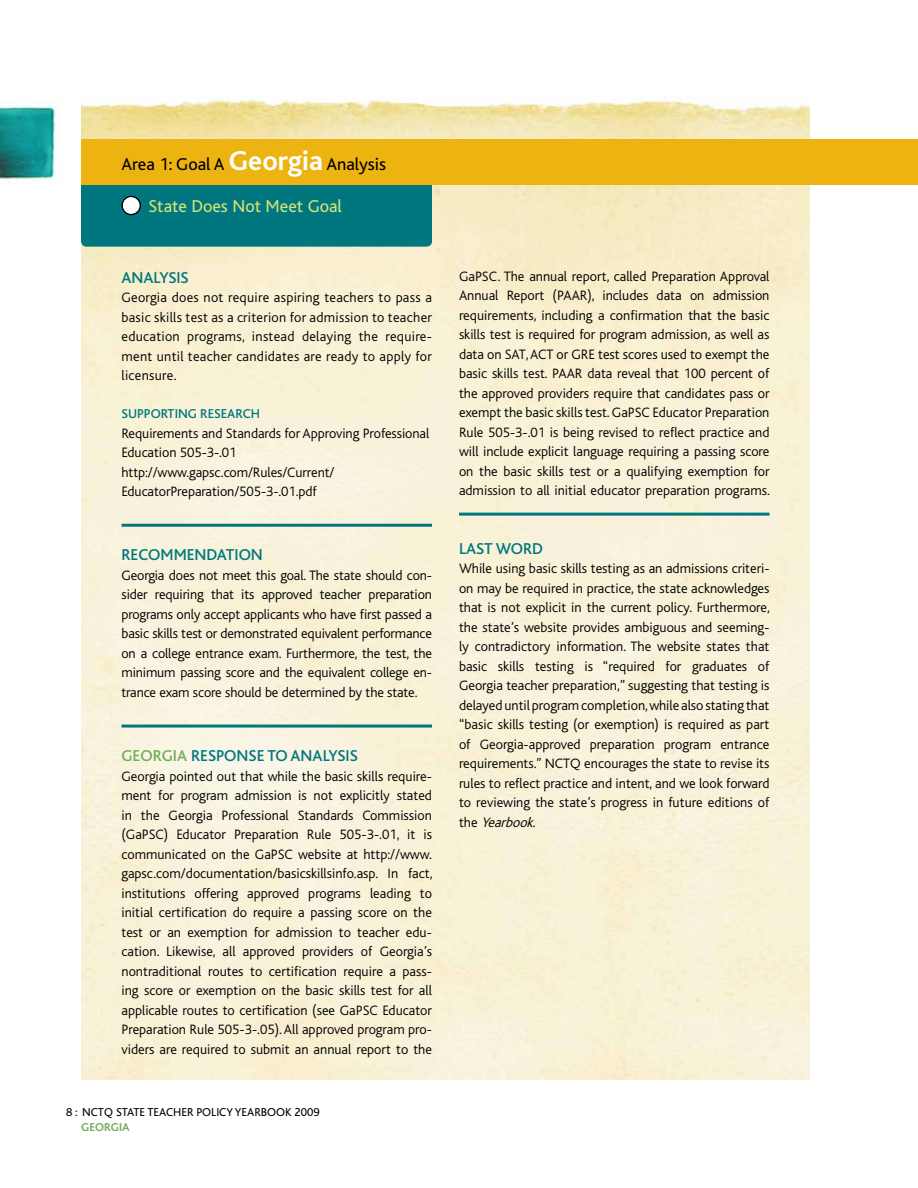
<style>
.page{position:relative;width:918px;height:1188px;background:#fff}
.page>*{position:absolute;margin:0;border:0;box-sizing:border-box;transform-origin:0 0}
.t1{font:18px "Bliss";color:#000}
.t2{font:18px "Bliss";color:#d3e278}
.t3{font:500 16.5px "Bliss";color:#00777e}
.t4{font:300 14.25px/19.5px "Bliss";letter-spacing:-.005em;color:#000;text-align:justify}
.t5{font:500 13.5px "Bliss";color:#00777e}
.t6{font:12px "Bliss";color:#000}
.t7{font:700 12px "Bliss";color:#71ae5b}
.s1{font-weight:700;font-size:28.5px;color:#fff}
.s2{color:#71ae5b}
.s3{font-style:italic}
</style>
<div class="page">
<img style="left:0;top:100px;width:59px;height:81px">
<img style="left:81px;top:98px;width:729px;height:982px">
<hr style="left:459px;top:513px;width:311px;height:3px;background:#00777e">
<hr style="left:122px;top:524px;width:310px;height:3px;background:#00777e">
<hr style="left:122px;top:725px;width:310px;height:3px;background:#00777e">
<div style="left:81px;top:159px;width:351px;height:88px;background:#00777e;border-radius:5px"></div>
<div style="left:81px;top:140px;width:837px;height:45px;background:#edb310"></div>
<div style="left:121px;top:196px;width:20px;height:19px;border:3px solid #000;border-radius:50%"></div>
<svg style="left:123px;top:197px;width:6px;height:17px"></svg>
<div style="left:123px;top:197px;width:17px;height:17px;background:#fff;border-radius:50%"></div>
<p class="t1" style="left:122px;top:155px;width:266px">AREA 1: GOAL A <span class="s1">Georgia</span> ANALYSIS</p>
<p class="t2" style="left:149px;top:197px;width:195px">STATE DOES NOT MEET GOAL</p>
<p class="t3" style="left:122px;top:269px;width:69px">ANALYSIS</p>
<p class="t4" style="left:122px;top:288px;width:312px">Georgia does not require aspiring teachers to pass a basic skills test as a criterion for admission to teacher education programs, instead delaying the require&shy;ment until teacher candidates are ready to apply for licensure.</p>
<p class="t5" style="left:122px;top:407px;width:140px">SUPPORTING RESEARCH</p>
<p class="t4" style="left:122px;top:424px;width:309px;text-align:left">Requirements and Standards for Approving Professional Education 505-3-.01 http://www.gapsc.com/Rules/Current/ EducatorPreparation/505-3-.01.pdf</p>
<p class="t3" style="left:122px;top:546px;width:143px">RECOMMENDATION</p>
<p class="t4" style="left:122px;top:566px;width:312px">Georgia does not meet this goal. The state should con&shy;sider requiring that its approved teacher preparation programs only accept applicants who have first passed a basic skills test or demonstrated equivalent performance on a college entrance exam. Furthermore, the test, the minimum passing score and the equivalent college en&shy;trance exam score should be determined by the state.</p>
<p class="t3" style="left:122px;top:747px;width:238px"><span class="s2">GEORGIA</span> RESPONSE TO ANALYSIS</p>
<p class="t4" style="left:122px;top:767px;width:313px">Georgia pointed out that while the basic skills require&shy;ment for program admission is not explicitly stated in the Georgia Professional Standards Commission (GaPSC) Educator Preparation Rule 505-3-.01, it is communicated on the GaPSC website at http://www. gapsc.com/documentation/basicskillsinfo.asp. In fact, institutions offering approved programs leading to initial certification do require a passing score on the test or an exemption for admission to teacher edu&shy;cation. Likewise, all approved providers of Georgia’s nontraditional routes to certification require a pass&shy;ing score or exemption on the basic skills test for all applicable routes to certification (see GaPSC Educator Preparation Rule 505-3-.05). All approved program pro&shy;viders are required to submit an annual report to the</p>
<p class="t6" style="left:66px;top:1106px;width:255px">8 : NCTQ STATE TEACHER POLICY YEARBOOK 2009</p>
<p class="t7" style="left:81px;top:1120px;width:48px">GeorGia</p>
<p class="t4" style="left:459px;top:267px;width:313px">GaPSC. The annual report, called Preparation Approval Annual Report (PAAR), includes data on admission requirements, including a confirmation that the basic skills test is required for program admission, as well as data on SAT, ACT or GRE test scores used to exempt the basic skills test. PAAR data reveal that 100 percent of the approved providers require that candidates pass or exempt the basic skills test. GaPSC Educator Preparation Rule 505-3-.01 is being revised to reflect practice and will include explicit language requiring a passing score on the basic skills test or a qualifying exemption for admission to all initial educator preparation programs.</p>
<p class="t3" style="left:459px;top:540px;width:85px">LAST WORD</p>
<p class="t4" style="left:459px;top:559px;width:313px">While using basic skills testing as an admissions criteri&shy;on may be required in practice, the state acknowledges that is not explicit in the current policy. Furthermore, the state’s website provides ambiguous and seeming&shy;ly contradictory information. The website states that basic skills testing is “required for graduates of Georgia teacher preparation,” suggesting that testing is delayed until program completion, while also stating that “basic skills testing (or exemption) is required as part of Georgia-approved preparation program entrance requirements.” NCTQ encourages the state to revise its rules to reflect practice and intent, and we look forward to reviewing the state’s progress in future editions of t h e <span class="s3">Yearbook</span>.</p>
</div>
